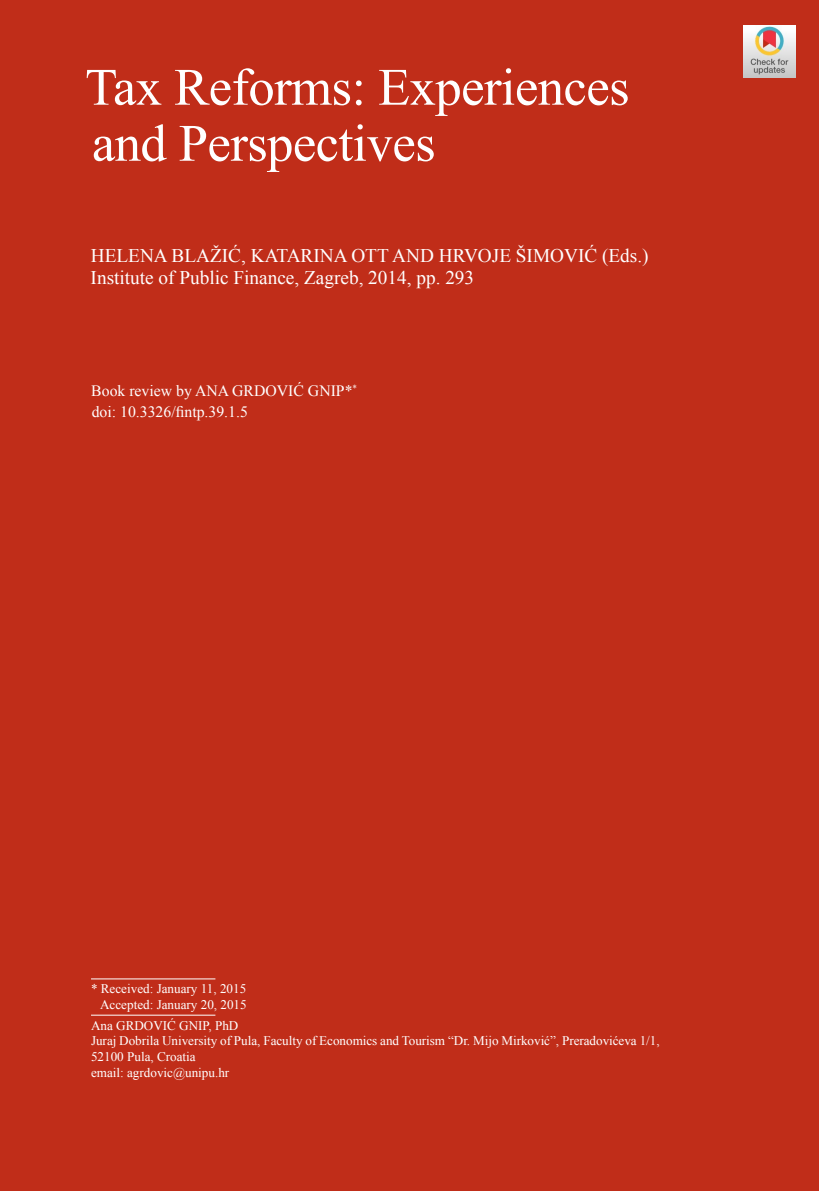
<style>
.page{position:relative;width:819px;height:1191px;background:#c02d19}
.page>*{position:absolute;margin:0;border:0;box-sizing:border-box;transform-origin:0 0}
.t1{font:52.5px/56px "Times New Roman";letter-spacing:-.01em;color:#fff}
.t2{font:19.25px/22.8px "Times New Roman";color:#fff}
.t3{font:15.75px/21px "Times New Roman";color:#fff}
.t4{font:13.12px/15.8px "Times New Roman";color:#fff;text-align:right}
</style>
<div class="page">
<hr style="left:91px;top:978px;width:124px;height:1px;background:#fff">
<hr style="left:91px;top:1014px;width:124px;height:1px;background:#fff">
<img style="left:744px;top:26px;width:51px;height:51px">
<h1 class="t1" style="left:85px;top:58px;width:546px">Tax Reforms: Experiences and Perspectives</h1>
<h2 class="t2" style="left:91px;top:243px;width:559px">HELENA BLAŽIĆ, KATARINA OTT and HRVOJE ŠIMOVIĆ (Eds.)<br>Institute of Public Finance, Zagreb, 2014, pp. 293</h2>
<p class="t3" style="left:91px;top:380px;width:267px">Book review by ANA GRDOVIĆ GNIP*<sup>* </sup>doi: 10.3326/fintp.39.1.5</p>
<p class="t4" style="left:91px;top:980px;width:157px">* Received: January 11, 2015<br>Accepted: January 20, 2015</p>
<p class="t4" style="left:91px;top:1017px;width:570px;text-align:left">Ana GRDOVIĆ GNIP, PhD<br>Juraj Dobrila University of Pula, Faculty of Economics and Tourism “Dr. Mijo Mirković”, Preradovićeva 1/1, 52100 Pula, Croatia<br>email: agrdovic@unipu.hr</p>
</div>
